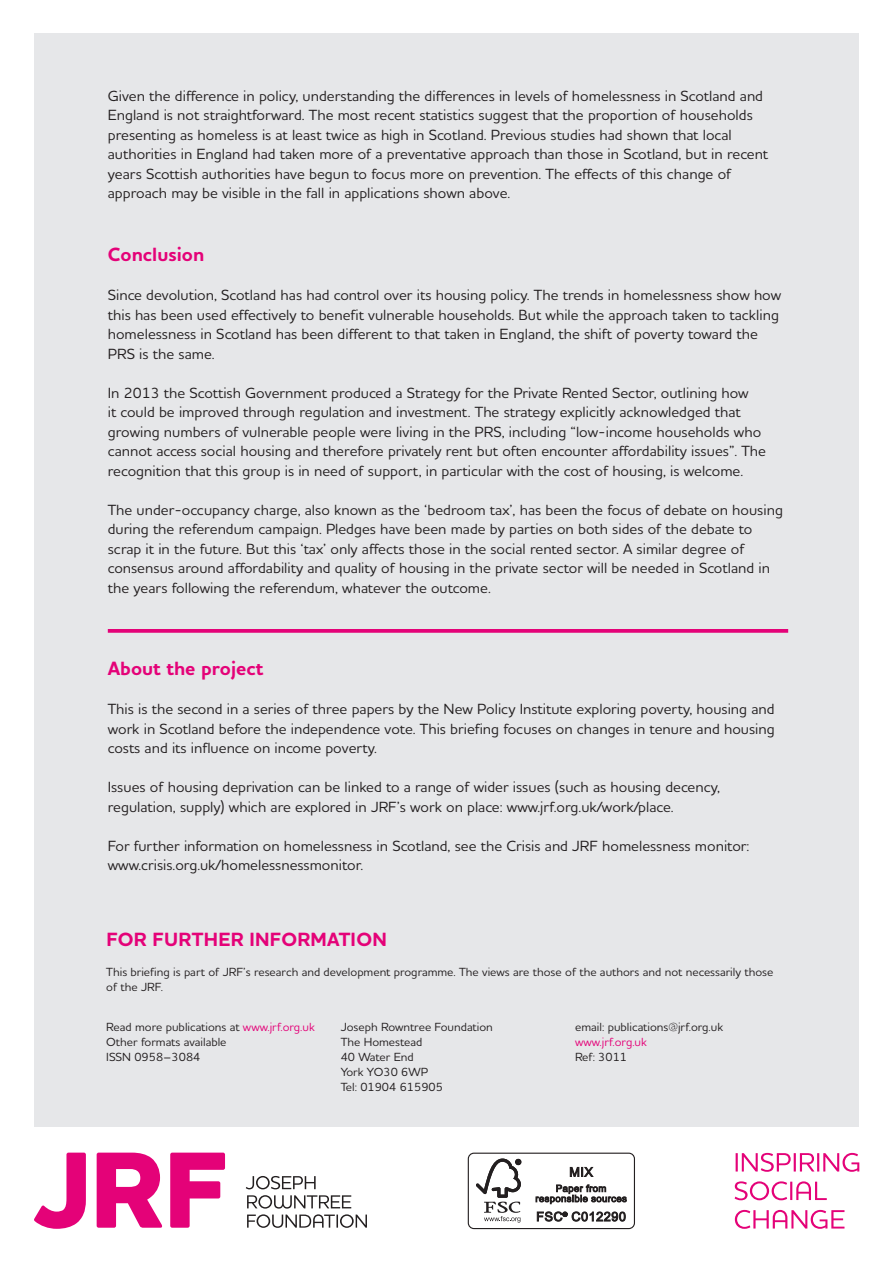
<style>
.page{position:relative;width:893px;height:1263px;background:#fff}
.page>*{position:absolute;margin:0;border:0;box-sizing:border-box;transform-origin:0 0}
.For_further_inform{font:700 19.5px "Houschka Alt Pro";letter-spacing:.015em;color:#e40278}
.About_the_project{font:700 19.5px "Houschka Alt Pro";color:#e40278}
.Sub_head_A{font:700 19.5px "Houschka Alt Pro";color:#e40278}
.Body{font:500 15px/19.5px "Houschka Alt Pro";color:#231f20}
.Blurb_in_3_columns{font:500 12px "Houschka Alt Pro";color:#231f20}
.Blurb{font:500 12px/15px "Houschka Alt Pro";color:#231f20}
.Blurb_in_3_columns-2{font:500 12px "Houschka Alt Pro";color:#e40278}
.s1{color:#e40278}
</style>
<div class="page">
<div style="left:34px;top:34px;width:825px;height:1093px;background:#e6e7e9"></div>
<svg style="left:34px;top:1152px;width:52px;height:77px"></svg>
<svg style="left:97px;top:1152px;width:66px;height:76px"></svg>
<svg style="left:170px;top:1152px;width:55px;height:76px"></svg>
<svg style="left:246px;top:1176px;width:70px;height:13px"></svg>
<svg style="left:247px;top:1195px;width:104px;height:13px"></svg>
<svg style="left:247px;top:1214px;width:120px;height:14px"></svg>
<svg style="left:736px;top:1153px;width:123px;height:19px"></svg>
<svg style="left:735px;top:1181px;width:92px;height:19px"></svg>
<svg style="left:735px;top:1210px;width:109px;height:19px"></svg>
<div style="left:468px;top:1152px;width:167px;height:77px;border:1px solid #231f20;border-radius:6px"></div>
<svg style="left:476px;top:1158px;width:45px;height:64px"></svg>
<svg style="left:570px;top:1166px;width:23px;height:11px"></svg>
<svg style="left:536px;top:1184px;width:91px;height:20px"></svg>
<svg style="left:537px;top:1211px;width:89px;height:11px"></svg>
<svg style="left:108px;top:629px;width:680px;height:4px;background:#e4107e"></svg>
<p class="Body" style="left:108px;top:85px;width:662px">Given the difference in policy, understanding the differences in levels of homelessness in Scotland and England is not straightforward. The most recent statistics suggest that the proportion of households presenting as homeless is at least twice as high in Scotland. Previous studies had shown that local authorities in England had taken more of a preventative approach than those in Scotland, but in recent years Scottish authorities have begun to focus more on prevention. The effects of this change of approach may be visible in the fall in applications shown above.</p>
<p class="Sub_head_A" style="left:108px;top:242px;width:98px">Conclusion</p>
<p class="Body" style="left:108px;top:285px;width:675px">Since devolution, Scotland has had control over its housing policy. The trends in homelessness show how this has been used effectively to benefit vulnerable households. But while the approach taken to tackling homelessness in Scotland has been different to that taken in England, the shift of poverty toward the PRS is the same.</p>
<p class="Body" style="left:108px;top:382px;width:660px">In 2013 the Scottish Government produced a Strategy for the Private Rented Sector, outlining how<br>it could be improved through regulation and investment. The strategy explicitly acknowledged that growing numbers of vulnerable people were living in the PRS, including “low-income households who cannot access social housing and therefore privately rent but often encounter affordability issues”. The recognition that this group is in need of support, in particular with the cost of housing, is welcome.</p>
<p class="Body" style="left:108px;top:499px;width:677px">The under-occupancy charge, also known as the ‘bedroom tax’, has been the focus of debate on housing during the referendum campaign. Pledges have been made by parties on both sides of the debate to scrap it in the future. But this ‘tax’ only affects those in the social rented sector. A similar degree of consensus around affordability and quality of housing in the private sector will be needed in Scotland in the years following the referendum, whatever the outcome.</p>
<p class="About_the_project" style="left:108px;top:656px;width:157px">About the project</p>
<p class="Body" style="left:108px;top:699px;width:668px;text-align:justify">This is the second in a series of three papers by the New Policy Institute exploring poverty, housing and work in Scotland before the independence vote. This briefing focuses on changes in tenure and housing costs and its influence on income poverty.</p>
<p class="Body" style="left:108px;top:777px;width:614px">Issues of housing deprivation can be linked to a range of wider issues (such as housing decency, regulation, supply) which are explored in JRF’s work on place: www.jrf.org.uk/work/place.</p>
<p class="Body" style="left:108px;top:835px;width:643px">For further information on homelessness in Scotland, see the Crisis and JRF homelessness monitor: www.crisis.org.uk/homelessnessmonitor.</p>
<p class="For_further_inform" style="left:106px;top:926px;width:282px">FOR FURTHER INFORMATION</p>
<p class="Blurb" style="left:106px;top:964px;width:669px">This briefing is part of JRF’s research and development programme. The views are those of the authors and not necessarily those of the JRF.</p>
<p class="Blurb_in_3_columns" style="left:106px;top:1019px;width:210px">Read more publications at <span class="s1">www.jrf.org.uk</span></p>
<p class="Blurb_in_3_columns" style="left:106px;top:1034px;width:122px">Other formats available</p>
<p class="Blurb_in_3_columns" style="left:106px;top:1049px;width:96px">ISSN 0958–3084</p>
<p class="Blurb_in_3_columns" style="left:341px;top:1019px;width:154px">Joseph Rowntree Foundation</p>
<p class="Blurb_in_3_columns" style="left:341px;top:1034px;width:83px">The Homestead</p>
<p class="Blurb_in_3_columns" style="left:341px;top:1049px;width:75px">40 Water End</p>
<p class="Blurb_in_3_columns" style="left:341px;top:1064px;width:89px">York YO30 6WP</p>
<p class="Blurb_in_3_columns" style="left:341px;top:1079px;width:104px">Tel: 01904 615905</p>
<p class="Blurb_in_3_columns" style="left:575px;top:1019px;width:150px">email: publications@jrf.org.uk</p>
<p class="Blurb_in_3_columns-2" style="left:575px;top:1034px;width:73px">www.jrf.org.uk</p>
<p class="Blurb_in_3_columns" style="left:575px;top:1049px;width:54px">Ref: 3011</p>
</div>
